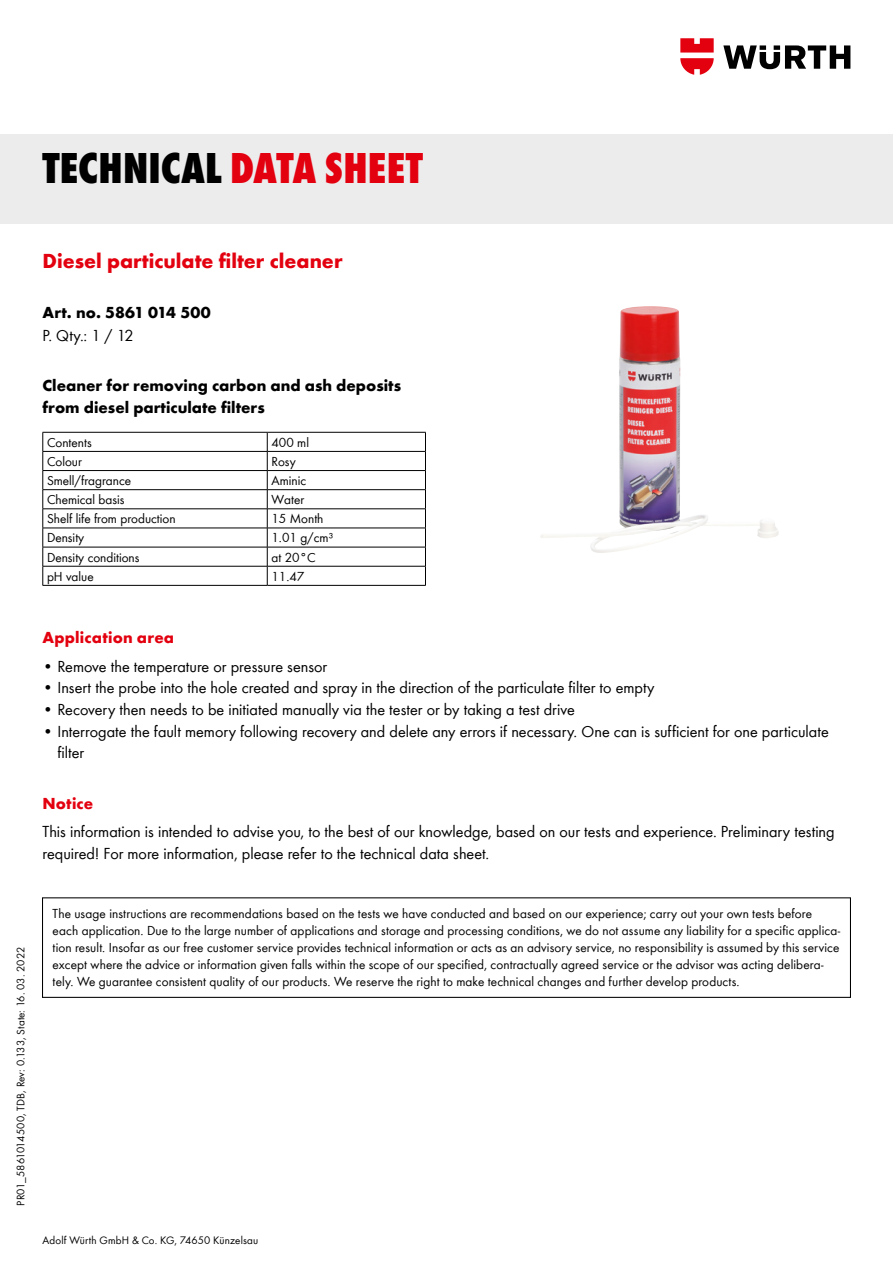
<style>
.page{position:relative;width:893px;height:1263px;background:#fff}
.page>*{position:absolute;margin:0;border:0;box-sizing:border-box;transform-origin:0 0}
.t1{font:800 condensed 45px "Wuerth Global";letter-spacing:.005em;color:#000}
.t2{font:700 21px "Wuerth Global";color:#e3000f}
.t3{font:16.5px/21.8px "Wuerth Global";color:#000}
.t4{font:700 16.5px/21.8px "Wuerth Global";color:#000}
.t5{font:700 16.5px "Wuerth Global";letter-spacing:.01em;color:#e3000f}
.t6{font:13.5px/17px "Wuerth Global";letter-spacing:.01em;color:#000}
.t7{font:11.25px "Wuerth Global";letter-spacing:.01em;color:#000}
.s1{color:#e3000f}
</style>
<div class="page">
<svg style="left:723px;top:45px;width:127px;height:24px"></svg>
<svg style="left:680px;top:38px;width:34px;height:37px"></svg>
<div style="left:0;top:134px;width:893px;height:89px;background:#ececed"></div>
<hr style="left:43px;top:432px;width:224px;height:1px;background:#000">
<hr style="left:267px;top:432px;width:159px;height:1px;background:#000">
<hr style="left:43px;top:451px;width:224px;height:1px;background:#000">
<hr style="left:267px;top:451px;width:159px;height:1px;background:#000">
<hr style="left:43px;top:470px;width:224px;height:1px;background:#000">
<hr style="left:267px;top:470px;width:159px;height:1px;background:#000">
<hr style="left:43px;top:489px;width:224px;height:1px;background:#000">
<hr style="left:267px;top:489px;width:159px;height:1px;background:#000">
<hr style="left:43px;top:508px;width:224px;height:1px;background:#000">
<hr style="left:267px;top:508px;width:159px;height:1px;background:#000">
<hr style="left:43px;top:528px;width:224px;height:1px;background:#000">
<hr style="left:267px;top:528px;width:159px;height:1px;background:#000">
<hr style="left:43px;top:547px;width:224px;height:1px;background:#000">
<hr style="left:267px;top:547px;width:159px;height:1px;background:#000">
<hr style="left:43px;top:566px;width:224px;height:1px;background:#000">
<svg style="left:43px;top:432px;width:1px;height:153px"></svg>
<hr style="left:43px;top:585px;width:224px;height:1px;background:#000">
<hr style="left:267px;top:566px;width:159px;height:1px;background:#000">
<svg style="left:267px;top:432px;width:1px;height:153px"></svg>
<svg style="left:425px;top:432px;width:1px;height:153px"></svg>
<hr style="left:267px;top:585px;width:159px;height:1px;background:#000">
<div style="left:42px;top:897px;width:809px;height:101px;border:1px solid #000"></div>
<img style="left:540px;top:306px;width:238px;height:247px">
<h1 class="t1" style="left:43px;top:141px;width:382px">TECHNICAL <span class="s1">DATA SHEET</span></h1>
<h2 class="t2" style="left:43px;top:248px;width:302px">Diesel particulate filter cleaner</h2>
<p class="t4" style="left:43px;top:302px;width:170px">Art. no. 5861 014 500</p>
<p class="t3" style="left:43px;top:324px;width:93px">P. Qty.: 1 / 12</p>
<p class="t4" style="left:43px;top:375px;width:360px">Cleaner for removing carbon and ash deposits from diesel particulate filters</p>
<p class="t6" style="left:47px;top:434px;width:46px">Contents</p>
<p class="t6" style="left:271px;top:434px;width:39px">400 ml</p>
<p class="t6" style="left:47px;top:453px;width:36px">Colour</p>
<p class="t6" style="left:271px;top:453px;width:26px">Rosy</p>
<p class="t6" style="left:47px;top:472px;width:86px">Smell/fragrance</p>
<p class="t6" style="left:271px;top:472px;width:36px">Aminic</p>
<p class="t6" style="left:47px;top:491px;width:79px">Chemical basis</p>
<p class="t6" style="left:271px;top:491px;width:34px">Water</p>
<p class="t6" style="left:47px;top:510px;width:130px">Shelf life from production</p>
<p class="t6" style="left:271px;top:510px;width:54px">15 Month</p>
<p class="t6" style="left:47px;top:529px;width:39px">Density</p>
<p class="t6" style="left:271px;top:529px;width:64px">1.01 g/cm³</p>
<p class="t6" style="left:47px;top:548px;width:94px">Density conditions</p>
<p class="t6" style="left:271px;top:548px;width:46px">at 20°C</p>
<p class="t6" style="left:47px;top:567px;width:48px">pH value</p>
<p class="t6" style="left:271px;top:567px;width:34px">11.47</p>
<p class="t5" style="left:43px;top:628px;width:133px">Application area</p>
<p class="t3" style="left:43px;top:655px;width:286px">• Remove the temperature or pressure sensor</p>
<p class="t3" style="left:43px;top:677px;width:614px">• Insert the probe into the hole created and spray in the direction of the particulate filter to empty</p>
<p class="t3" style="left:43px;top:698px;width:534px">• Recovery then needs to be initiated manually via the tester or by taking a test drive</p>
<p class="t3" style="left:57px;top:720px;width:773px;text-indent:-15px">• Interrogate the fault memory following recovery and delete any errors if necessary. One can is sufficient for one particulate filter</p>
<p class="t5" style="left:43px;top:793px;width:52px">Notice</p>
<p class="t3" style="left:43px;top:821px;width:794px">This information is intended to advise you, to the best of our knowledge, based on our tests and experience. Preliminary testing required! For more information, please refer to the technical data sheet.</p>
<p class="t7" style="left:14px;top:1205px;width:260px;rotate:-90deg">PR01_5861014500, TDB, Rev: 0.133, State: 16. 03. 2022</p>
<p class="t6" style="left:53px;top:905px;width:789px">The usage instructions are recommendations based on the tests we have conducted and based on our experience; carry out your own tests before each application. Due to the large number of applications and storage and processing conditions, we do not assume any liability for a specific applica&shy;tion result. Insofar as our free customer service provides technical information or acts as an advisory service, no responsibility is assumed by this service except where the advice or information given falls within the scope of our specified, contractually agreed service or the advisor was acting delibera&shy;tely. We guarantee consistent quality of our products. We reserve the right to make technical changes and further develop products.</p>
<p class="t7" style="left:43px;top:1233px;width:217px">Adolf Würth GmbH &amp; Co. KG, 74650 Künzelsau</p>
</div>
